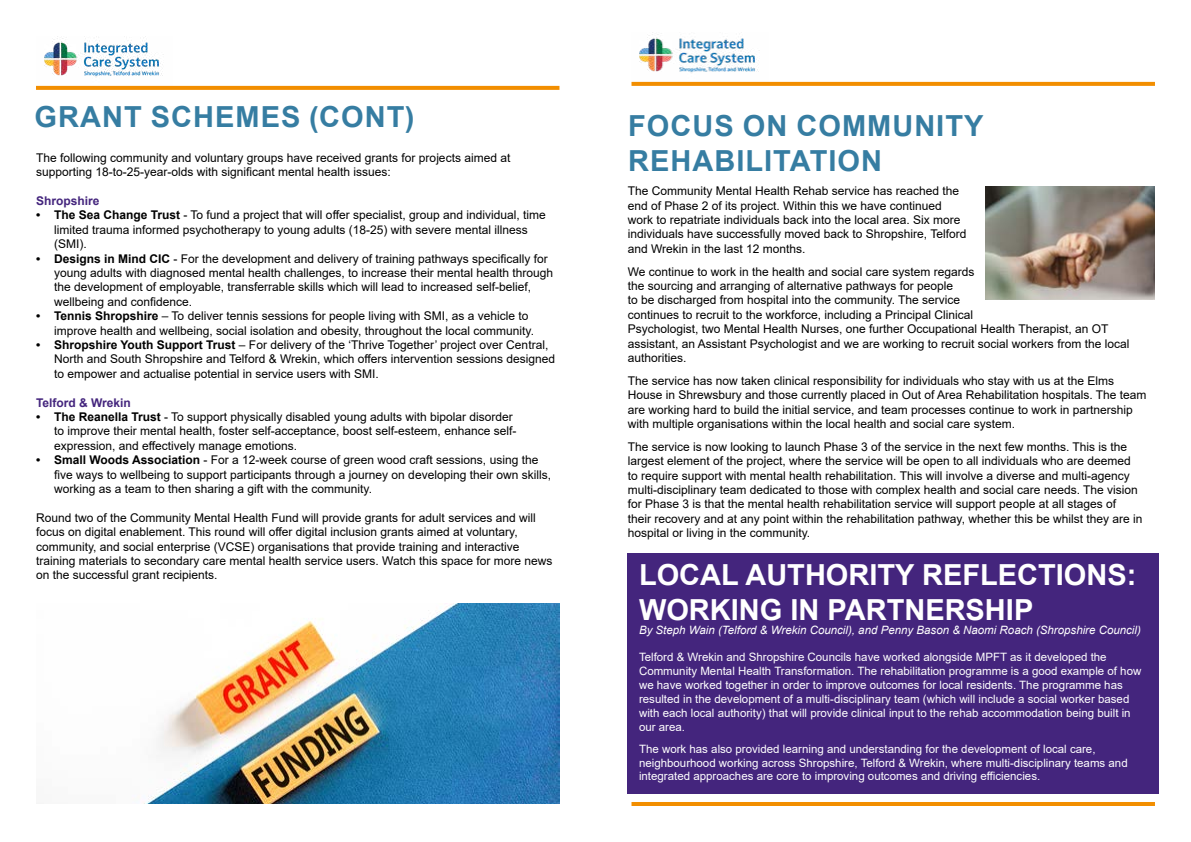
<style>
.page{position:relative;width:1191px;height:842px;background:#fff}
.page>*{position:absolute;margin:0;border:0;box-sizing:border-box;transform-origin:0 0}
.t1{font:700 29px/34.8px "Arial";letter-spacing:.035em;color:#367da2}
.t2{font:700 29px/34.8px "Arial";color:#fff}
.t3{font:12px/14.4px "Arial";color:#000}
.t4{font:700 12px "Arial";color:#44257d}
.t5{font:11.5px/13.8px "Arial";color:#fff}
.t6{font:italic 11.5px "Arial";color:#fff}
.s1{font-weight:700}
</style>
<div class="page">
<hr style="left:631px;top:802px;width:524px;height:4px;background:#f28e00">
<img style="left:36px;top:36px;width:137px;height:50px">
<svg style="left:36px;top:86px;width:523px;height:4px;background:#f29107"></svg>
<img style="left:631px;top:32px;width:137px;height:50px">
<svg style="left:631px;top:82px;width:524px;height:4px;background:#f29107"></svg>
<img style="left:143px;top:604px;width:416px;height:200px">
<div style="left:627px;top:553px;width:531px;height:241px;background:#44257d"></div>
<img style="left:985px;top:186px;width:170px;height:113px">
<h1 class="t1" style="left:35px;top:99px;width:381px">GRANT SCHEMES (CONT)</h1>
<h1 class="t1" style="left:628px;top:109px;width:357px">FOCUS ON COMMUNITY<br>REHABILITATION</h1>
<p class="t3" style="left:627px;top:184px;width:340px">The Community Mental Health Rehab service has reached the end of Phase 2 of its project. Within this we have continued work to repatriate individuals back into the local area. Six more individuals have successfully moved back to Shropshire, Telford and Wrekin in the last 12 months.</p>
<p class="t3" style="left:627px;top:264px;width:503px">We continue to work in the health and social care system regards<br>the sourcing and arranging of alternative pathways for people<br>to be discharged from hospital into the community. The service<br>continues to recruit to the workforce, including a Principal Clinical<br>Psychologist, two Mental Health Nurses, one further Occupational Health Therapist, an OT assistant, an Assistant Psychologist and we are working to recruit social workers from the local authorities.</p>
<p class="t3" style="left:627px;top:373px;width:520px">The service has now taken clinical responsibility for individuals who stay with us at the Elms House in Shrewsbury and those currently placed in Out of Area Rehabilitation hospitals. The team are working hard to build the initial service, and team processes continue to work in partnership with multiple organisations within the local health and social care system.</p>
<p class="t3" style="left:627px;top:439px;width:516px">The service is now looking to launch Phase 3 of the service in the next few months. This is the largest element of the project, where the service will be open to all individuals who are deemed to require support with mental health rehabilitation. This will involve a diverse and multi-agency multi-disciplinary team dedicated to those with complex health and social care needs. The vision for Phase 3 is that the mental health rehabilitation service will support people at all stages of<br>their recovery and at any point within the rehabilitation pathway, whether this be whilst they are in hospital or living in the community.</p>
<p class="t3" style="left:36px;top:150px;width:476px">The following community and voluntary groups have received grants for projects aimed at supporting 18-to-25-year-olds with significant mental health issues:</p>
<p class="t4" style="left:36px;top:192px;width:65px">Shropshire</p>
<p class="t3" style="left:54px;top:208px;width:493px;text-indent:-18px"><span class="s1">• The Sea Change Trust</span> - To fund a project that will offer specialist, group and individual, time limited trauma informed psychotherapy to young adults (18-25) with severe mental illness (SMI).</p>
<p class="t3" style="left:54px;top:251px;width:500px;text-indent:-18px"><span class="s1">• Designs in Mind CIC</span> - For the development and delivery of training pathways specifically for young adults with diagnosed mental health challenges, to increase their mental health through the development of employable, transferrable skills which will lead to increased self-belief, wellbeing and confidence.</p>
<p class="t3" style="left:54px;top:309px;width:481px;text-indent:-18px"><span class="s1">• Tennis Shropshire</span> – To deliver tennis sessions for people living with SMI, as a vehicle to improve health and wellbeing, social isolation and obesity, throughout the local community.</p>
<p class="t3" style="left:54px;top:338px;width:502px;text-indent:-18px"><span class="s1">• Shropshire Youth Support Trust</span> – For delivery of the ‘Thrive Together’ project over Central,<br>North and South Shropshire and Telford &amp; Wrekin, which offers intervention sessions designed to empower and actualise potential in service users with SMI.</p>
<p class="t4" style="left:36px;top:394px;width:96px">Telford &amp; Wrekin</p>
<p class="t3" style="left:54px;top:410px;width:464px;text-indent:-18px"><span class="s1">• The Reanella Trust</span> - To support physically disabled young adults with bipolar disorder to improve their mental health, foster self-acceptance, boost self-esteem, enhance self&shy;expression, and effectively manage emotions.</p>
<p class="t3" style="left:54px;top:453px;width:498px;text-indent:-18px"><span class="s1">• Small Woods Association</span> - For a 12-week course of green wood craft sessions, using the five ways to wellbeing to support participants through a journey on developing their own skills, working as a team to then sharing a gift with the community.</p>
<p class="t3" style="left:36px;top:510px;width:518px">Round two of the Community Mental Health Fund will provide grants for adult services and will focus on digital enablement. This round will offer digital inclusion grants aimed at voluntary, community, and social enterprise (VCSE) organisations that provide training and interactive training materials to secondary care mental health service users. Watch this space for more news on the successful grant recipients.</p>
<h1 class="t2" style="left:639px;top:558px;width:499px">LOCAL AUTHORITY REFLECTIONS:<br>WORKING IN PARTNERSHIP</h1>
<p class="t6" style="left:639px;top:622px;width:503px">By Steph Wain (Telford &amp; Wrekin Council), and Penny Bason &amp; Naomi Roach (Shropshire Council)</p>
<p class="t5" style="left:639px;top:650px;width:504px">Telford &amp; Wrekin and Shropshire Councils have worked alongside MPFT as it developed the Community Mental Health Transformation. The rehabilitation programme is a good example of how we have worked together in order to improve outcomes for local residents. The programme has resulted in the development of a multi-disciplinary team (which will include a social worker based with each local authority) that will provide clinical input to the rehab accommodation being built in our area.</p>
<p class="t5" style="left:639px;top:742px;width:490px">The work has also provided learning and understanding for the development of local care, neighbourhood working across Shropshire, Telford &amp; Wrekin, where multi-disciplinary teams and integrated approaches are core to improving outcomes and driving efficiencies.</p>
</div>
